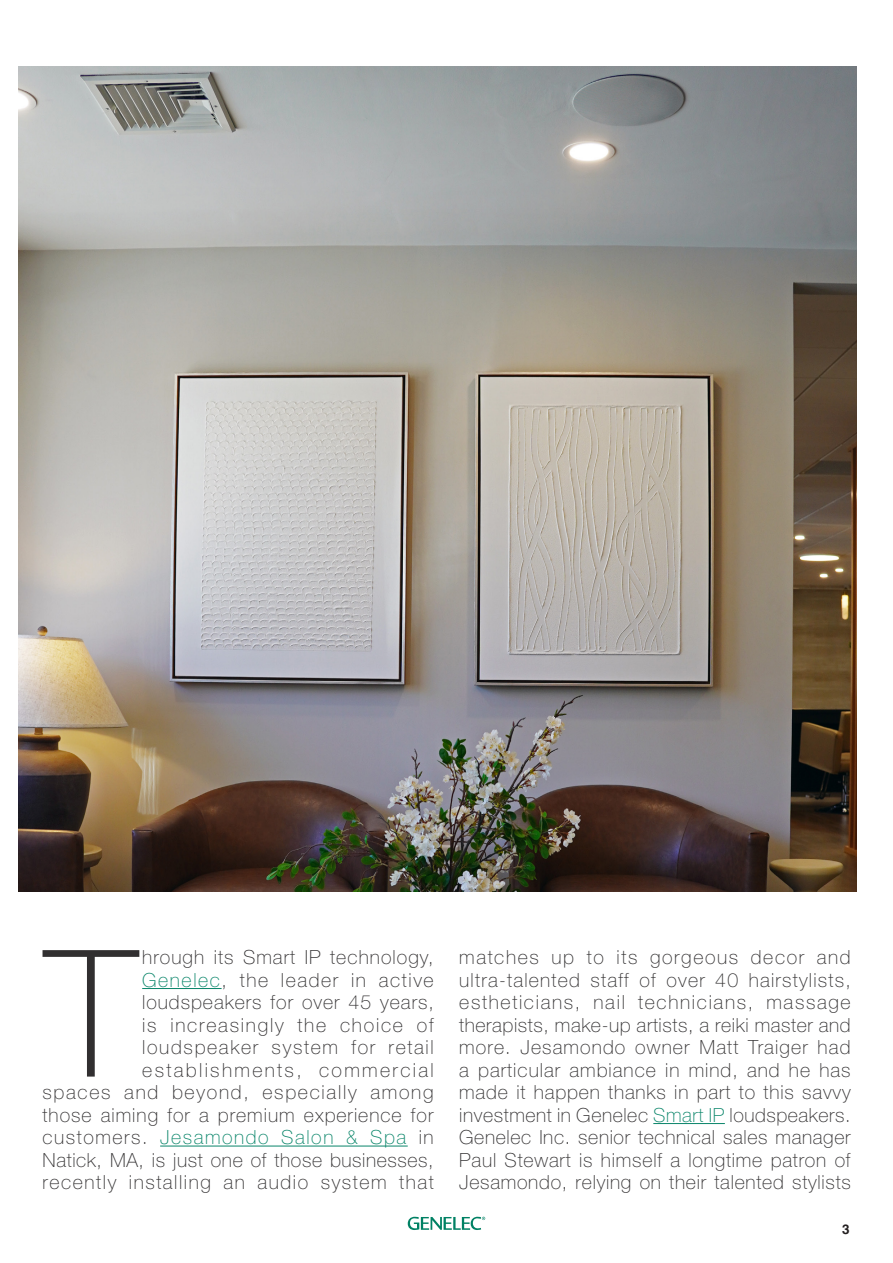
<style>
.page{position:relative;width:893px;height:1263px;background:#fff}
.page>*{position:absolute;margin:0;border:0;box-sizing:border-box;transform-origin:0 0}
.Paragraph_Style_1{font:100 177px "Helvetica Neue LT Std";color:#312f30}
.Paragraph_Style_1-2{font:100 19.5px/22.5px "Helvetica Neue LT Std";letter-spacing:.08em;color:#312f30;text-align:right}
.t1{font:700 13.5px "Helvetica LT Std";color:#231f20}
.s1{color:#098569}
</style>
<div class="page">
<hr style="left:142px;top:988px;width:80px;height:1px;background:#098569">
<hr style="left:160px;top:1145px;width:248px;height:1px;background:#098569">
<hr style="left:653px;top:1123px;width:72px;height:1px;background:#098569">
<img style="left:18px;top:67px;width:839px;height:824px">
<svg style="left:408px;top:1217px;width:77px;height:13px"></svg>
<p class="Paragraph_Style_1-2" style="left:43px;top:946px;width:393px">hrough its Smart IP technology,<br><span class="s1">Genelec</span>, the leader in active loudspeakers for over 45 years,<br>is increasingly the choice of loudspeaker system for retail establishments, commercial<br>spaces and beyond, especially among those aiming for a premium experience for customers. <span class="s1">Jesamondo Salon &amp; Spa</span> in Natick, MA, is just one of those businesses, recently installing an audio system that</p>
<p class="Paragraph_Style_1-2" style="left:459px;top:946px;width:393px;text-align:justify">matches up to its gorgeous decor and ultra-talented staff of over 40 hairstylists, estheticians, nail technicians, massage therapists, make-up artists, a reiki master and more. Jesamondo owner Matt Traiger had a particular ambiance in mind, and he has made it happen thanks in part to this savvy investment in Genelec <span class="s1">Smart IP</span> loudspeakers.<br>Genelec Inc. senior technical sales manager Paul Stewart is himself a longtime patron of Jesamondo, relying on their talented stylists</p>
<p class="t1" style="left:842px;top:1221px;width:9px">3</p>
<p class="Paragraph_Style_1" style="left:45px;top:912px;width:93px">T</p>
</div>
